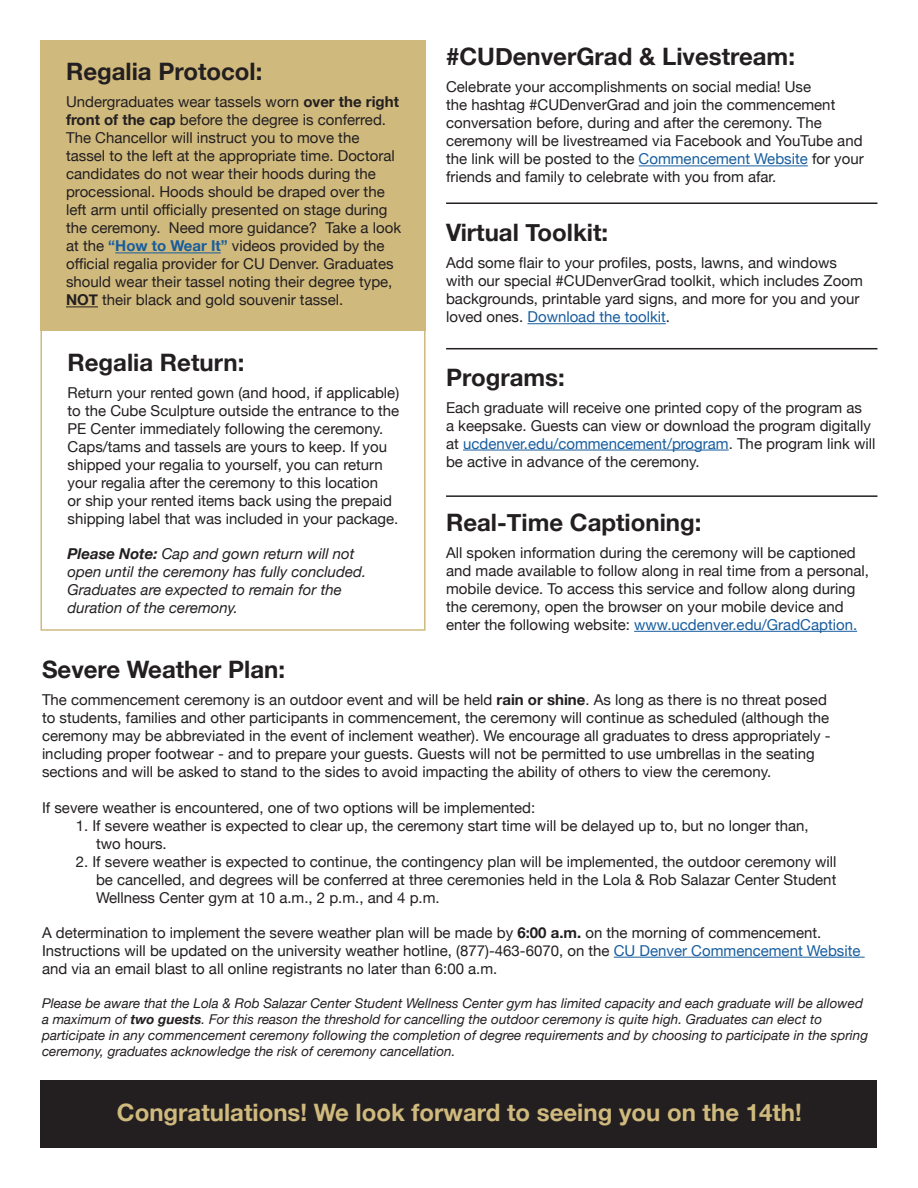
<style>
.page{position:relative;width:918px;height:1188px;background:#fff}
.page>*{position:absolute;margin:0;border:0;box-sizing:border-box;transform-origin:0 0}
.t1{font:700 24px "Helvetica Neue";color:#231f20}
.t2{font:700 24px "Helvetica Neue";color:#cfb97d}
.t3{font:15px/18px "Helvetica Neue";color:#231f20}
.t4{font:italic 15px/18px "Helvetica Neue";color:#231f20}
.t5{font:italic 13.5px/16.2px "Helvetica Neue";color:#231f20}
.s1{font-weight:700}
.s2{font-weight:700;color:#175d9e}
.s3{color:#175d9e}
</style>
<div class="page">
<div style="left:40px;top:40px;width:386px;height:291px;background:#cfb97d"></div>
<div style="left:40px;top:253px;width:386px;height:378px;border:2px solid #cfb97d"></div>
<div style="left:41px;top:1081px;width:836px;height:67px;background:#231f20"></div>
<hr style="left:115px;top:253px;width:106px;height:1px;background:#175d9e">
<hr style="left:66px;top:307px;width:32px;height:1px;background:#231f20">
<hr style="left:639px;top:166px;width:169px;height:1px;background:#175d9e">
<hr style="left:463px;top:450px;width:266px;height:1px;background:#175d9e">
<hr style="left:634px;top:631px;width:223px;height:1px;background:#175d9e">
<hr style="left:614px;top:957px;width:251px;height:1px;background:#175d9e">
<hr style="left:528px;top:323px;width:138px;height:1px;background:#175d9e">
<hr style="left:446px;top:202px;width:431px;height:2px;background:#231f20">
<hr style="left:446px;top:348px;width:431px;height:1px;background:#231f20">
<hr style="left:446px;top:495px;width:431px;height:2px;background:#231f20">
<p class="t1" style="left:66px;top:53px;width:198px">Regalia Protocol:</p>
<p class="t3" style="left:66px;top:94px;width:337px">Undergraduates wear tassels worn <span class="s1">over the right front of the cap</span> before the degree is conferred.<br>The Chancellor will instruct you to move the tassel to the left at the appropriate time. Doctoral candidates do not wear their hoods during the processional. Hoods should be draped over the left arm until officially presented on stage during the ceremony. Need more guidance? Take a look at the <span class="s2">“How to Wear It”</span> videos provided by the official regalia provider for CU Denver. Graduates should wear their tassel noting their degree type, <span class="s1">NOT</span> their black and gold souvenir tassel.</p>
<p class="t1" style="left:68px;top:344px;width:178px">Regalia Return:</p>
<p class="t3" style="left:68px;top:385px;width:333px">Return your rented gown (and hood, if applicable) to the Cube Sculpture outside the entrance to the PE Center immediately following the ceremony.<br>Caps/tams and tassels are yours to keep. If you shipped your regalia to yourself, you can return your regalia after the ceremony to this location<br>or ship your rented items back using the prepaid shipping label that was included in your package.</p>
<p class="t4" style="left:68px;top:545px;width:300px"><span class="s1">Please Note:</span> Cap and gown return will not open until the ceremony has fully concluded.<br>Graduates are expected to remain for the duration of the ceremony.</p>
<p class="t1" style="left:446px;top:38px;width:350px">#CUDenverGrad &amp; Livestream:</p>
<p class="t3" style="left:446px;top:79px;width:419px">Celebrate your accomplishments on social media! Use<br>the hashtag #CUDenverGrad and join the commencement conversation before, during and after the ceremony. The ceremony will be livestreamed via Facebook and YouTube and the link will be posted to the <span class="s3">Commencement Website</span> for your friends and family to celebrate with you from afar.</p>
<p class="t1" style="left:446px;top:214px;width:164px">Virtual Toolkit:</p>
<p class="t3" style="left:446px;top:255px;width:418px">Add some flair to your profiles, posts, lawns, and windows with our special #CUDenverGrad toolkit, which includes Zoom backgrounds, printable yard signs, and more for you and your loved ones. <span class="s3">Download the toolkit</span>.</p>
<p class="t1" style="left:446px;top:358px;width:120px">Programs:</p>
<p class="t3" style="left:446px;top:399px;width:431px">Each graduate will receive one printed copy of the program as<br>a keepsake. Guests can view or download the program digitally at <span class="s3">ucdenver.edu/commencement/program</span>. The program link will be active in advance of the ceremony.</p>
<p class="t1" style="left:446px;top:503px;width:257px">Real-Time Captioning:</p>
<p class="t3" style="left:446px;top:544px;width:424px">All spoken information during the ceremony will be captioned and made available to follow along in real time from a personal, mobile device. To access this service and follow along during the ceremony, open the browser on your mobile device and enter the following website: <span class="s3">www.ucdenver.edu/GradCaption.</span></p>
<p class="t1" style="left:42px;top:651px;width:245px">Severe Weather Plan:</p>
<p class="t3" style="left:42px;top:692px;width:790px">The commencement ceremony is an outdoor event and will be held <span class="s1">rain or shine</span>. As long as there is no threat posed to students, families and other participants in commencement, the ceremony will continue as scheduled (although the ceremony may be abbreviated in the event of inclement weather). We encourage all graduates to dress appropriately - including proper footwear - and to prepare your guests. Guests will not be permitted to use umbrellas in the seating sections and will be asked to stand to the sides to avoid impacting the ability of others to view the ceremony.</p>
<p class="t3" style="left:42px;top:800px;width:495px">If severe weather is encountered, one of two options will be implemented:</p>
<p class="t3" style="left:96px;top:818px;width:714px;text-indent:-20px">1. If severe weather is expected to clear up, the ceremony start time will be delayed up to, but no longer than, two hours.</p>
<p class="t3" style="left:96px;top:854px;width:742px;text-align:justify;text-indent:-20px">2. If severe weather is expected to continue, the contingency plan will be implemented, the outdoor ceremony will be cancelled, and degrees will be conferred at three ceremonies held in the Lola &amp; Rob Salazar Center Student Wellness Center gym at 10 a.m., 2 p.m., and 4 p.m.</p>
<p class="t3" style="left:42px;top:924px;width:820px">A determination to implement the severe weather plan will be made by <span class="s1">6:00 a.m.</span> on the morning of commencement.<br>Instructions will be updated on the university weather hotline, (877)-463-6070, on the <span class="s3">CU Denver Commencement Website </span>and via an email blast to all online registrants no later than 6:00 a.m.</p>
<p class="t5" style="left:42px;top:996px;width:828px">Please be aware that the Lola &amp; Rob Salazar Center Student Wellness Center gym has limited capacity and each graduate will be allowed a maximum of <span class="s1">two guests</span>. For this reason the threshold for cancelling the outdoor ceremony is quite high. Graduates can elect to participate in any commencement ceremony following the completion of degree requirements and by choosing to participate in the spring ceremony, graduates acknowledge the risk of ceremony cancellation.</p>
<p class="t2" style="left:117px;top:1093px;width:686px">Congratulations! We look forward to seeing you on the 14th!</p>
</div>
